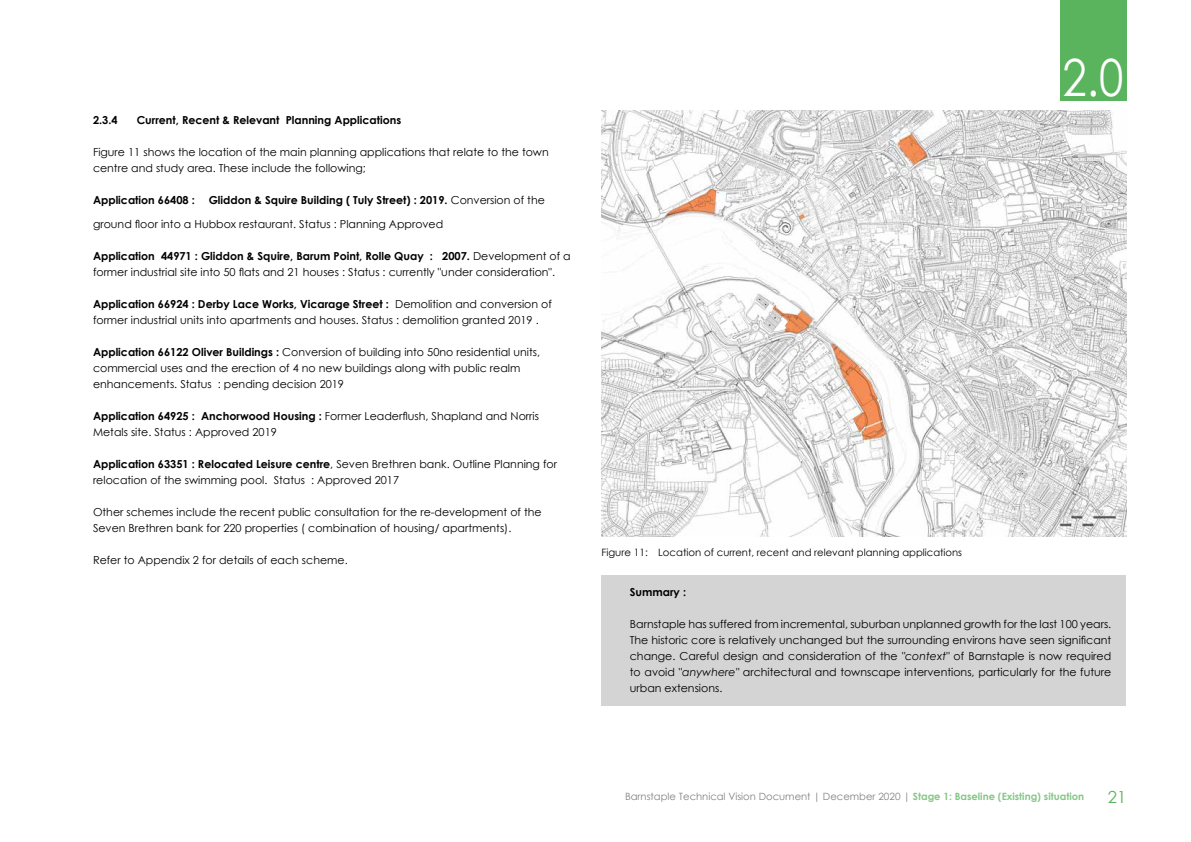
<style>
.page{position:relative;width:1191px;height:842px;background:#fff}
.page>*{position:absolute;margin:0;border:0;box-sizing:border-box;transform-origin:0 0}
.t1{font:51.3px "Century Gothic";color:#fff;scale:.86 1}
.t2{font:16.6px "Century Gothic";color:#5ab35d}
.t3{font:11px/16px "Century Gothic";color:#000}
.t4{font:700 11px "Century Gothic";color:#000}
.t5{font:10px "Century Gothic";color:#575756}
.t6{font:10px "Century Gothic";color:#000}
.s1{font-weight:400}
.s2{font-weight:700}
.s3{font-size:10.1px}
.s4{font-style:italic}
.s5{font-weight:700;color:#5ab35d}
</style>
<div class="page">
<div style="left:1060px;top:0;width:66px;height:100px;background:#5ab35d"></div>
<div style="left:601px;top:575px;width:525px;height:131px;background:#d5d4d4"></div>
<img style="left:601px;top:111px;width:525px;height:425px">
<p class="t4" style="left:93px;top:112px;width:26px">2.3.4</p>
<p class="t4" style="left:137px;top:112px;width:266px">Current, Recent &amp; Relevant Planning Applications</p>
<p class="t3" style="left:93px;top:144px;width:457px">Figure 11 shows the location of the main planning applications that relate to the town centre and study area. These include the following;</p>
<p class="t4" style="left:93px;top:192px;width:103px">Application 66408 :</p>
<p class="t4" style="left:209px;top:192px;width:338px">Gliddon &amp; Squire Building ( Tuly Street) : 2019. <span class="s1">Conversion of the</span></p>
<p class="t3" style="left:93px;top:216px;width:352px">ground floor into a Hubbox restaurant. Status : Planning Approved</p>
<p class="t4" style="left:93px;top:248px;width:479px">Application 44971 : Gliddon &amp; Squire, Barum Point, Rolle Quay : 2007. <span class="s1">Development of a</span></p>
<p class="t3" style="left:93px;top:264px;width:463px">former industrial site into 50 flats and 21 houses : Status : currently "under consideration".</p>
<p class="t3" style="left:93px;top:296px;width:460px"><span class="s2">Application 66924 : Derby Lace Works, Vicarage Street :</span> Demolition and conversion of former industrial units into apartments and houses. Status : demolition granted 2019 .</p>
<p class="t3" style="left:93px;top:344px;width:448px"><span class="s2">Application 66122 Oliver Buildings :</span> Conversion of building into 50no residential units, commercial uses and the erection of 4 no new buildings along with public realm enhancements. Status : pending decision 2019</p>
<p class="t4" style="left:93px;top:408px;width:447px">Application 64925 : Anchorwood Housing : <span class="s1">Former Leaderflush, Shapland and Norris</span></p>
<p class="t3" style="left:93px;top:424px;width:185px">Metals site. Status : Approved 2019</p>
<p class="t3" style="left:93px;top:456px;width:465px"><span class="s2">Application 63351 : Relocated Leisure centre</span>, Seven Brethren bank. Outline Planning for relocation of the swimming pool. Status : Approved 2017</p>
<p class="t3" style="left:93px;top:504px;width:450px">Other schemes include the recent public consultation for the re-development of the</p>
<p class="t3" style="left:93px;top:520px;width:420px">Seven Brethren bank for 220 properties ( combination of housing/ apartments).</p>
<p class="t3" style="left:93px;top:552px;width:256px">Refer to Appendix 2 for details of each scheme.</p>
<h1 class="t1" style="left:1062px;top:41px;width:72px">2.0</h1>
<p class="t6" style="left:601px;top:546px;width:362px"><span class="s3">Figure 11: Location of c</span>urrent, recent and relevant planning applications</p>
<p class="t4" style="left:630px;top:584px;width:58px">Summary :</p>
<p class="t3" style="left:630px;top:616px;width:483px">Barnstaple has suffered from incremental, suburban unplanned growth for the last 100 years.</p>
<p class="t3" style="left:630px;top:632px;width:483px">The historic core is relatively unchanged but the surrounding environs have seen significant</p>
<p class="t3" style="left:630px;top:648px;width:483px;text-align:justify">change. Careful design and consideration of the <span class="s4">"context"</span> of Barnstaple is now required to avoid "<span class="s4">anywhere"</span> architectural and townscape interventions, particularly for the future urban extensions.</p>
<p class="t5" style="left:625px;top:789px;width:460px">Barnstaple Technical Vision Document | December 2020 | <span class="s5">Stage 1: Baseline (Existing) situation</span></p>
<h2 class="t2" style="left:1108px;top:786px;width:20px">21</h2>
</div>
